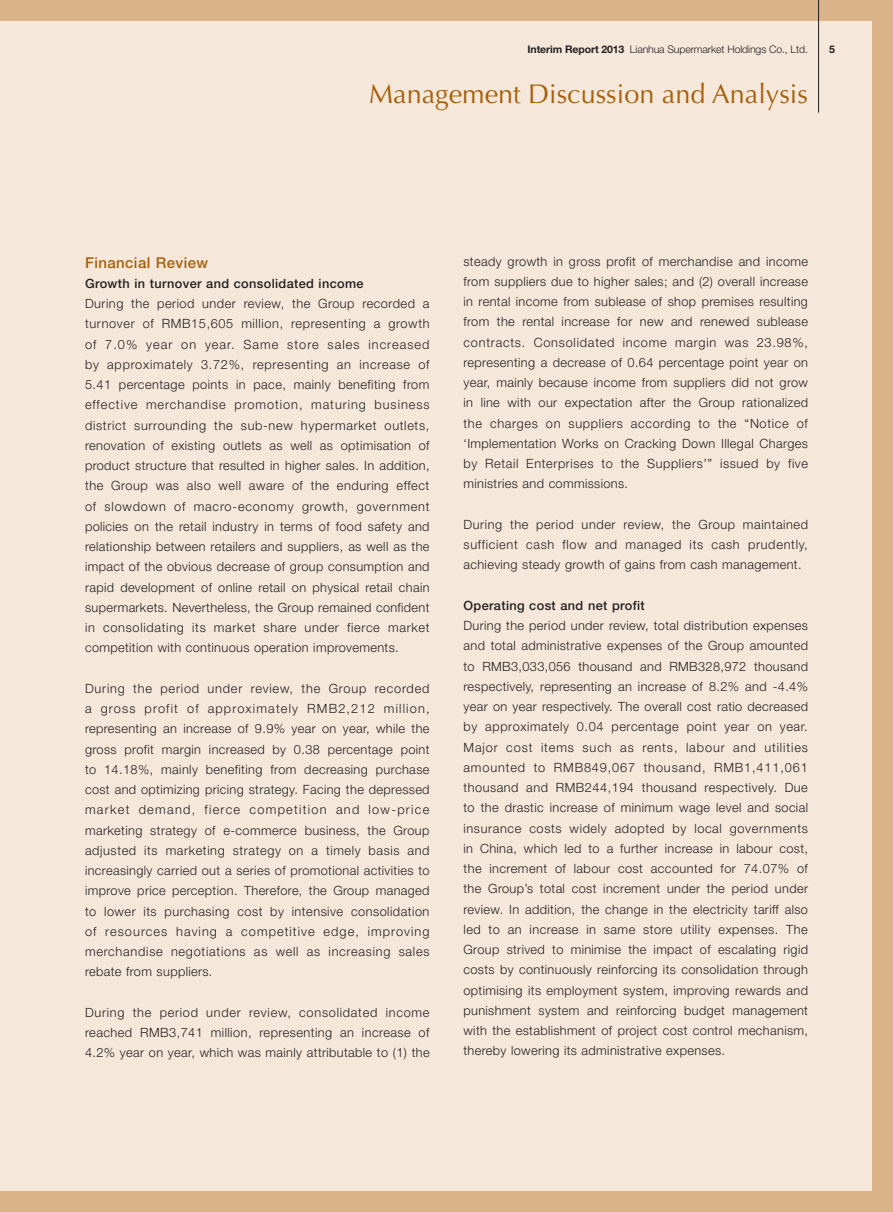
<style>
.page{position:relative;width:893px;height:1212px;background:#dab389}
.page>*{position:absolute;margin:0;border:0;box-sizing:border-box;transform-origin:0 0}
.t1{font:27px "Optima LT Std";color:#a6600b}
.t2{font:500 15px "Helvetica Neue LT Std";letter-spacing:.03em;color:#a6600b}
.t3{font:300 12.75px/20.2px "Helvetica Neue LT Std";letter-spacing:.03em;color:#231f20;text-align:justify}
.t4{font:500 12.75px "Helvetica Neue LT Std";letter-spacing:.03em;color:#231f20}
.t5{font:300 10.5px "Helvetica Neue LT Std";letter-spacing:-.01em;color:#231f20}
.t6{font:700 10.5px "Helvetica Neue LT Std";color:#231f20}
.s1{font-weight:700}
</style>
<div class="page">
<div style="left:0;top:21px;width:872px;height:1170px;background:#f5e8da"></div>
<hr style="left:818px;top:0;width:1px;height:113px;background:#231f20">
<p class="t5" style="left:528px;top:43px;width:282px"><span class="s1">Interim Report 2013</span> Lianhua Supermarket Holdings Co., Ltd.</p>
<p class="t6" style="left:829px;top:43px;width:7px">5</p>
<h1 class="t1" style="left:369px;top:78px;width:440px">Management Discussion and Analysis</h1>
<p class="t2" style="left:85px;top:253px;width:125px">Financial Review</p>
<p class="t4" style="left:85px;top:276px;width:280px">Growth in turnover and consolidated income</p>
<p class="t3" style="left:85px;top:293px;width:346px">During the period under review, the Group recorded a turnover of RMB15,605 million, representing a growth of 7.0% year on year. Same store sales increased by approximately 3.72%, representing an increase of 5.41 percentage points in pace, mainly benefiting from effective merchandise promotion, maturing business district surrounding the sub-new hypermarket outlets, renovation of existing outlets as well as optimisation of product structure that resulted in higher sales. In addition, the Group was also well aware of the enduring effect of slowdown of macro-economy growth, government policies on the retail industry in terms of food safety and relationship between retailers and suppliers, as well as the impact of the obvious decrease of group consumption and rapid development of online retail on physical retail chain supermarkets. Nevertheless, the Group remained confident in consolidating its market share under fierce market competition with continuous operation improvements.</p>
<p class="t3" style="left:85px;top:678px;width:346px">During the period under review, the Group recorded a gross profit of approximately RMB2,212 million, representing an increase of 9.9% year on year, while the gross profit margin increased by 0.38 percentage point to 14.18%, mainly benefiting from decreasing purchase cost and optimizing pricing strategy. Facing the depressed market demand, fierce competition and low-price marketing strategy of e-commerce business, the Group adjusted its marketing strategy on a timely basis and increasingly carried out a series of promotional activities to improve price perception. Therefore, the Group managed to lower its purchasing cost by intensive consolidation of resources having a competitive edge, improving merchandise negotiations as well as increasing sales rebate from suppliers.</p>
<p class="t3" style="left:85px;top:1002px;width:346px">During the period under review, consolidated income reached RMB3,741 million, representing an increase of 4.2% year on year, which was mainly attributable to (1) the</p>
<p class="t3" style="left:463px;top:251px;width:346px">steady growth in gross profit of merchandise and income from suppliers due to higher sales; and (2) overall increase in rental income from sublease of shop premises resulting from the rental increase for new and renewed sublease contracts. Consolidated income margin was 23.98%, representing a decrease of 0.64 percentage point year on year, mainly because income from suppliers did not grow in line with our expectation after the Group rationalized the charges on suppliers according to the “Notice of ‘Implementation Works on Cracking Down Illegal Charges by Retail Enterprises to the Suppliers’” issued by five ministries and commissions.</p>
<p class="t3" style="left:463px;top:514px;width:346px">During the period under review, the Group maintained sufficient cash flow and managed its cash prudently, achieving steady growth of gains from cash management.</p>
<p class="t4" style="left:463px;top:598px;width:183px">Operating cost and net profit</p>
<p class="t3" style="left:463px;top:615px;width:346px">During the period under review, total distribution expenses and total administrative expenses of the Group amounted to RMB3,033,056 thousand and RMB328,972 thousand respectively, representing an increase of 8.2% and -4.4% year on year respectively. The overall cost ratio decreased by approximately 0.04 percentage point year on year.<br>Major cost items such as rents, labour and utilities amounted to RMB849,067 thousand, RMB1,411,061 thousand and RMB244,194 thousand respectively. Due to the drastic increase of minimum wage level and social insurance costs widely adopted by local governments in China, which led to a further increase in labour cost, the increment of labour cost accounted for 74.07% of the Group’s total cost increment under the period under review. In addition, the change in the electricity tariff also led to an increase in same store utility expenses. The Group strived to minimise the impact of escalating rigid costs by continuously reinforcing its consolidation through optimising its employment system, improving rewards and punishment system and reinforcing budget management with the establishment of project cost control mechanism, thereby lowering its administrative expenses.</p>
</div>
